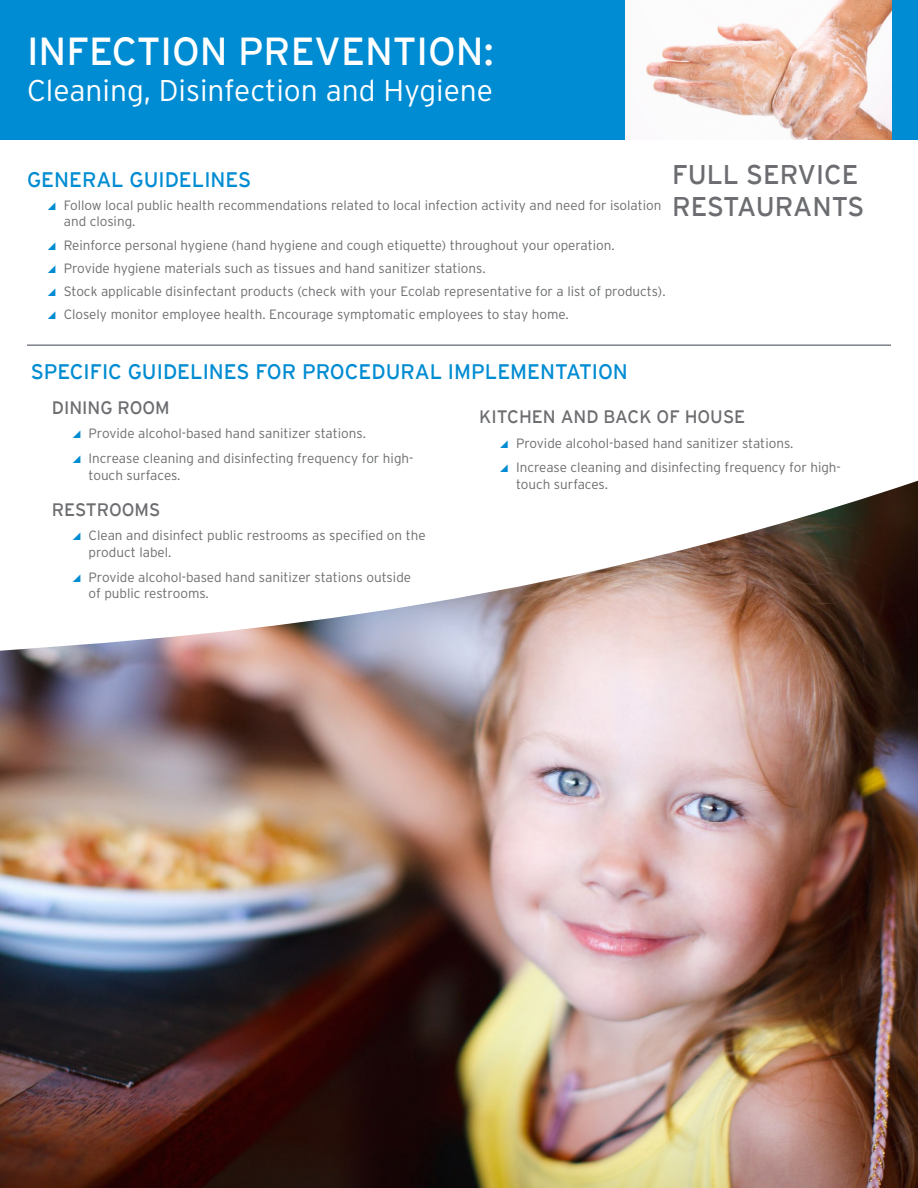
<style>
.page{position:relative;width:918px;height:1188px;background:#fff}
.page>*{position:absolute;margin:0;border:0;box-sizing:border-box;transform-origin:0 0}
.t1{font:39px "Interstate";color:#fff}
.t2{font:300 30px "Interstate";color:#fff}
.t3{font:27px/32.4px "Interstate";color:#6c6d70}
.t4{font:21px "Interstate";color:#008cd2}
.t5{font:18px "Interstate";color:#6c6d70}
.t6{font:300 13.5px/16.5px "Interstate";color:#6c6d70}
</style>
<div class="page">
<div style="left:0;top:0;width:918px;height:140px;background:#008cd2"></div>
<img style="left:0;top:481px;width:918px;height:707px">
<hr style="left:27px;top:345px;width:864px;height:1px;background:#3e444f">
<img style="left:626px;top:0;width:266px;height:140px">
<svg style="left:73px;top:533px;width:7px;height:7px"></svg>
<svg style="left:73px;top:574px;width:7px;height:8px"></svg>
<p class="t1" style="left:27px;top:29px;width:468px">INFECTION PREVENTION:</p>
<p class="t2" style="left:27px;top:72px;width:468px">Cleaning, Disinfection and Hygiene</p>
<p class="t4" style="left:27px;top:167px;width:226px">GENERAL GUIDELINES</p>
<p class="t6" style="left:64px;top:197px;width:599px">Follow local public health recommendations related to local infection activity and need for isolation and closing.</p>
<p class="t6" style="left:64px;top:236px;width:553px">Reinforce personal hygiene (hand hygiene and cough etiquette) throughout your operation.</p>
<p class="t6" style="left:64px;top:260px;width:423px">Provide hygiene materials such as tissues and hand sanitizer stations.</p>
<p class="t6" style="left:64px;top:283px;width:603px">Stock applicable disinfectant products (check with your Ecolab representative for a list of products).</p>
<p class="t6" style="left:64px;top:306px;width:506px">Closely monitor employee health. Encourage symptomatic employees to stay home.</p>
<p class="t3" style="left:672px;top:158px;width:194px">FULL SERVICE<br>RESTAURANTS</p>
<p class="t4" style="left:31px;top:360px;width:599px">SPECIFIC GUIDELINES FOR PROCEDURAL IMPLEMENTATION</p>
<p class="t5" style="left:52px;top:397px;width:119px">DINING ROOM</p>
<p class="t6" style="left:89px;top:425px;width:279px">Provide alcohol-based hand sanitizer stations.</p>
<p class="t6" style="left:89px;top:450px;width:326px">Increase cleaning and disinfecting frequency for high&shy;touch surfaces.</p>
<p class="t5" style="left:52px;top:499px;width:110px">RESTROOMS</p>
<p class="t6" style="left:89px;top:527px;width:339px">Clean and disinfect public restrooms as specified on the product label.</p>
<p class="t6" style="left:89px;top:569px;width:324px">Provide alcohol-based hand sanitizer stations outside of public restrooms.</p>
<p class="t5" style="left:479px;top:406px;width:268px">KITCHEN AND BACK OF HOUSE</p>
<p class="t6" style="left:516px;top:434px;width:279px">Provide alcohol-based hand sanitizer stations.</p>
<p class="t6" style="left:516px;top:459px;width:326px">Increase cleaning and disinfecting frequency for high&shy;touch surfaces.</p>
</div>
